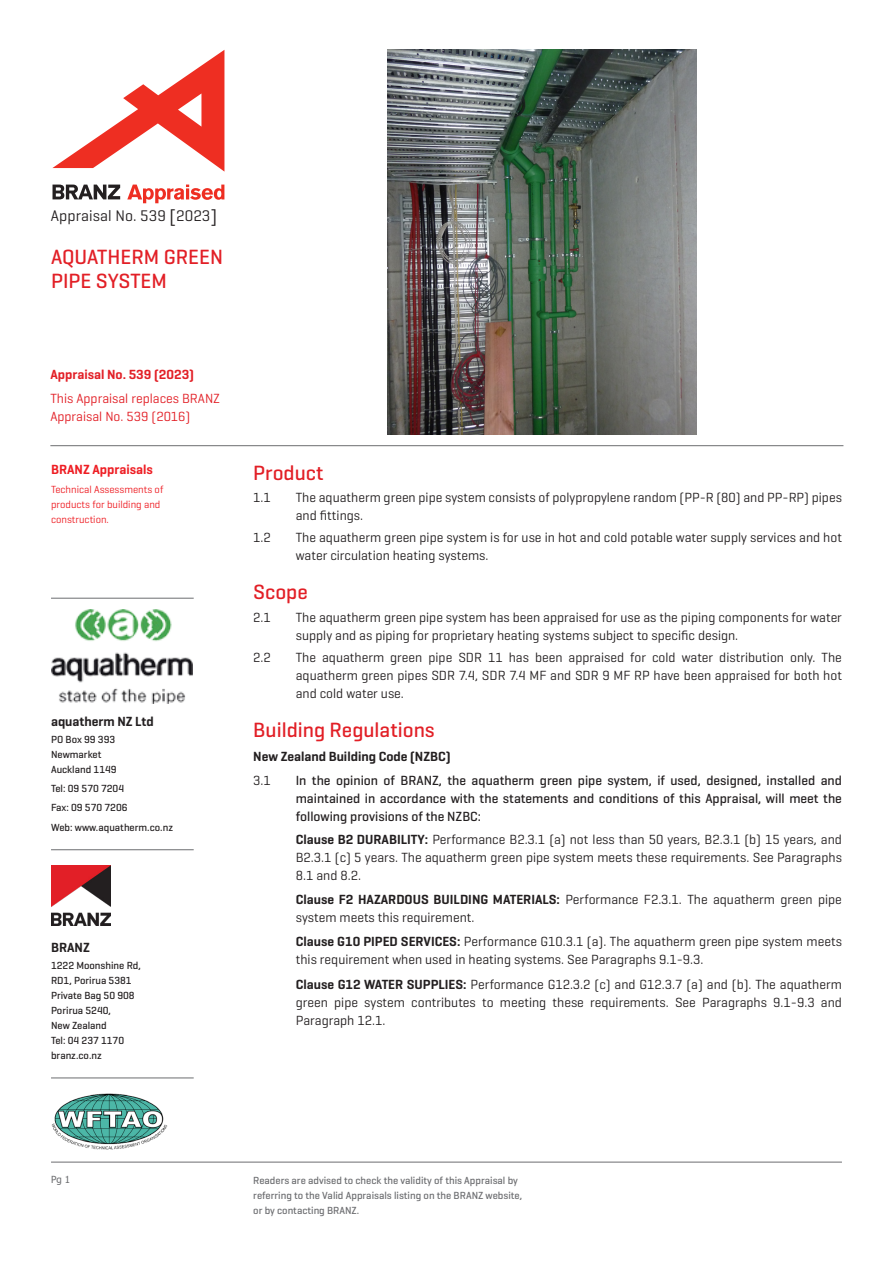
<style>
.page{position:relative;width:893px;height:1263px;background:#fff}
.page>*{position:absolute;margin:0;border:0;box-sizing:border-box;transform-origin:0 0}
.H3_Geo_P{font:500 21px/24px "Geogrotesque";color:#e21f26}
.t1{font:15.6px "Geogrotesque";letter-spacing:.005em;color:#231f20}
.Body_INDENT{font:13.5px/18px "Geogrotesque";color:#231f20}
.t2{font:500 13.5px/18px "Geogrotesque";color:#231f20;text-align:justify}
.H4_Geo_P{font:13.5px/18px "Geogrotesque";color:#e21f26}
.H5_Geo_P_INDENT{font:600 13.5px "Geogrotesque";color:#231f20}
.H4_Geo_P-2{font:600 13.5px "Geogrotesque";color:#e21f26}
.H5_Geo_P{font:600 13.5px "Geogrotesque";color:#231f20}
.Body{font:600 13.5px "Geogrotesque";color:#ee1d23}
.Small_Body_Geo_P{font:500 10.5px/15px "Geogrotesque";color:#231f20}
.Small_Body_Geo_P-2{font:500 10.5px/15px "Geogrotesque";color:#6c6d70}
.Body-2{font:10.5px/15px "Geogrotesque";color:#ee1d23}
.t3{font:9.75px "Tahoma";color:#6c6d70}
.s1{font-size:18.3px}
.s2{font-weight:600}
</style>
<div class="page">
<hr style="left:51px;top:598px;width:143px;height:1px;background:#6c6d70">
<img style="left:51px;top:610px;width:142px;height:93px">
<hr style="left:51px;top:849px;width:143px;height:1px;background:#6c6d70">
<img style="left:51px;top:866px;width:60px;height:59px">
<hr style="left:51px;top:1078px;width:143px;height:1px;background:#6c6d70">
<hr style="left:50px;top:445px;width:793px;height:1px;background:#6c6d70">
<hr style="left:51px;top:1162px;width:791px;height:1px;background:#6c6d70">
<img style="left:51px;top:1093px;width:117px;height:57px">
<svg style="left:52px;top:50px;width:172px;height:122px"></svg>
<svg style="left:127px;top:185px;width:97px;height:18px"></svg>
<svg style="left:53px;top:185px;width:67px;height:14px"></svg>
<img style="left:387px;top:50px;width:310px;height:384px">
<p class="t1" style="left:51px;top:206px;width:168px">Appraisal No. 539 <span class="s1">[</span>2023<span class="s1">]</span></p>
<p class="H3_Geo_P" style="left:51px;top:245px;width:173px">AQUATHERM GREEN<br>PIPE SYSTEM</p>
<p class="H4_Geo_P-2" style="left:50px;top:366px;width:145px">Appraisal No. 539 (2023)</p>
<p class="H4_Geo_P" style="left:50px;top:389px;width:171px">This Appraisal replaces BRANZ<br>Appraisal No. 539 (2016)</p>
<p class="Body" style="left:51px;top:461px;width:103px">BRANZ Appraisals</p>
<p class="Body-2" style="left:51px;top:482px;width:114px">Technical Assessments of products for building and construction.</p>
<p class="H5_Geo_P" style="left:51px;top:713px;width:104px">aquatherm NZ Ltd</p>
<p class="Small_Body_Geo_P" style="left:51px;top:732px;width:66px">PO Box 99 393</p>
<p class="Small_Body_Geo_P" style="left:51px;top:747px;width:52px">Newmarket</p>
<p class="Small_Body_Geo_P" style="left:51px;top:762px;width:67px">Auckland 1149</p>
<p class="Small_Body_Geo_P" style="left:51px;top:781px;width:75px">Tel: 09 570 7204</p>
<p class="Small_Body_Geo_P" style="left:51px;top:800px;width:78px">Fax: 09 570 7206</p>
<p class="Small_Body_Geo_P" style="left:51px;top:819px;width:124px">Web: www.aquatherm.co.nz</p>
<p class="H5_Geo_P" style="left:51px;top:939px;width:40px">BRANZ</p>
<p class="Small_Body_Geo_P" style="left:51px;top:957px;width:91px">1222 Moonshine Rd,</p>
<p class="Small_Body_Geo_P" style="left:51px;top:972px;width:82px">RD1, Porirua 5381</p>
<p class="Small_Body_Geo_P" style="left:51px;top:987px;width:85px">Private Bag 50 908</p>
<p class="Small_Body_Geo_P" style="left:51px;top:1002px;width:62px">Porirua 5240,<br>New Zealand</p>
<p class="Small_Body_Geo_P" style="left:51px;top:1032px;width:75px">Tel: 04 237 1170</p>
<p class="Small_Body_Geo_P" style="left:51px;top:1047px;width:52px">branz.co.nz</p>
<p class="H3_Geo_P" style="left:253px;top:460px;width:72px">Product</p>
<p class="Body_INDENT" style="left:253px;top:488px;width:19px">1.1</p>
<p class="Body_INDENT" style="left:296px;top:488px;width:548px">The aquatherm green pipe system consists of polypropylene random (PP-R (80) and PP-RP) pipes and fittings.</p>
<p class="Body_INDENT" style="left:253px;top:528px;width:19px">1.2</p>
<p class="Body_INDENT" style="left:296px;top:528px;width:548px">The aquatherm green pipe system is for use in hot and cold potable water supply services and hot water circulation heating systems.</p>
<p class="H3_Geo_P" style="left:253px;top:580px;width:56px">Scope</p>
<p class="Body_INDENT" style="left:253px;top:607px;width:19px">2.1</p>
<p class="Body_INDENT" style="left:296px;top:607px;width:548px">The aquatherm green pipe system has been appraised for use as the piping components for water supply and as piping for proprietary heating systems subject to specific design.</p>
<p class="Body_INDENT" style="left:253px;top:648px;width:19px">2.2</p>
<p class="Body_INDENT" style="left:296px;top:648px;width:548px;text-align:justify">The aquatherm green pipe SDR 11 has been appraised for cold water distribution only. The aquatherm green pipes SDR 7.4, SDR 7.4 MF and SDR 9 MF RP have been appraised for both hot and cold water use.</p>
<p class="H3_Geo_P" style="left:253px;top:717px;width:183px">Building Regulations</p>
<p class="H5_Geo_P_INDENT" style="left:253px;top:748px;width:199px">New Zealand Building Code (NZBC)</p>
<p class="Body_INDENT" style="left:253px;top:771px;width:19px">3.1</p>
<p class="t2" style="left:296px;top:771px;width:548px">In the opinion of BRANZ, the aquatherm green pipe system, if used, designed, installed and maintained in accordance with the statements and conditions of this Appraisal, will meet the following provisions of the NZBC:</p>
<p class="Body_INDENT" style="left:296px;top:830px;width:548px;text-align:justify"><span class="s2">Clause B2 DURABILITY:</span> Performance B2.3.1 (a) not less than 50 years, B2.3.1 (b) 15 years, and B2.3.1 (c) 5 years. The aquatherm green pipe system meets these requirements. See Paragraphs 8.1 and 8.2.</p>
<p class="Body_INDENT" style="left:296px;top:890px;width:548px"><span class="s2">Clause F2 HAZARDOUS BUILDING MATERIALS:</span> Performance F2.3.1. The aquatherm green pipe system meets this requirement.</p>
<p class="Body_INDENT" style="left:296px;top:932px;width:548px"><span class="s2">Clause G10 PIPED SERVICES:</span> Performance G10.3.1 (a). The aquatherm green pipe system meets this requirement when used in heating systems. See Paragraphs 9.1-9.3.</p>
<p class="Body_INDENT" style="left:296px;top:975px;width:548px;text-align:justify"><span class="s2">Clause G12 WATER SUPPLIES:</span> Performance G12.3.2 (c) and G12.3.7 (a) and (b). The aquatherm green pipe system contributes to meeting these requirements. See Paragraphs 9.1-9.3 and Paragraph 12.1.</p>
<p class="t3" style="left:51px;top:1173px;width:21px">Pg 1</p>
<p class="Small_Body_Geo_P-2" style="left:253px;top:1172px;width:270px">Readers are advised to check the validity of this Appraisal by referring to the Valid Appraisals listing on the BRANZ website, or by contacting BRANZ.</p>
</div>
